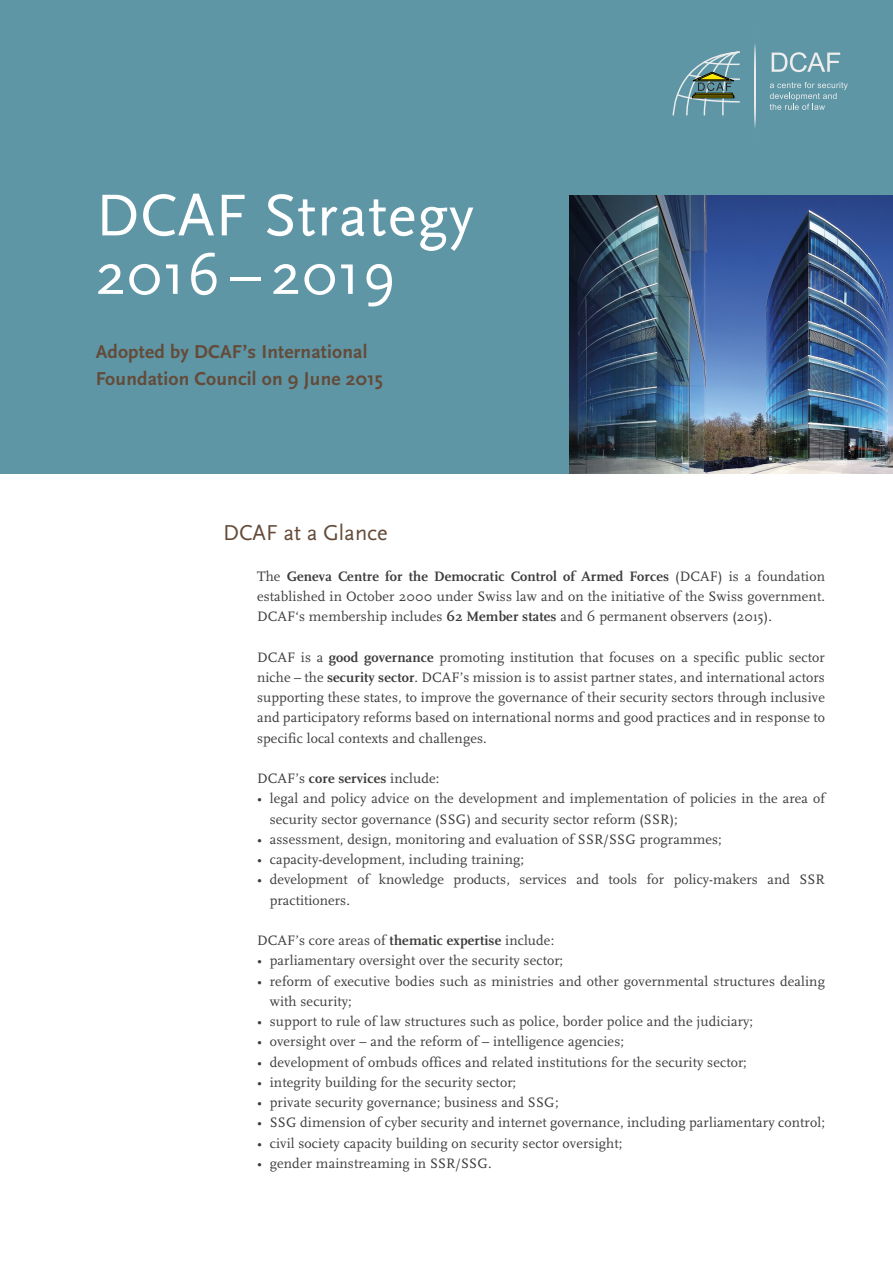
<style>
.page{position:relative;width:893px;height:1263px;background:#fff}
.page>*{position:absolute;margin:0;border:0;box-sizing:border-box;transform-origin:0 0}
.t1{font:61.5px/58.5px "Scala Sans OT";letter-spacing:.01em;color:#fff}
.t2{font:22.5px "Scala Sans OT";color:#644b39}
.t3{font:700 19.5px/27px "Scala Sans OT";letter-spacing:.01em;color:#644b39}
.t4{font:14.25px/20.2px "Scala OT";letter-spacing:.01em;color:#3c3c3b}
.s1{font-weight:700}
</style>
<div class="page">
<div style="left:0;top:0;width:893px;height:474px;background:#5e96a6"></div>
<svg style="left:673px;top:51px;width:67px;height:65px"></svg>
<svg style="left:772px;top:52px;width:68px;height:20px"></svg>
<svg style="left:770px;top:82px;width:77px;height:28px"></svg>
<svg style="left:755px;top:44px;width:1px;height:84px"></svg>
<img style="left:570px;top:196px;width:323px;height:278px">
<h1 class="t1" style="left:96px;top:186px;width:380px">DCAF Strategy<br>2016 – 2019</h1>
<h3 class="t3" style="left:96px;top:338px;width:289px">Adopted by DCAF’s International<br>Foundation Council on 9 June 2015</h3>
<h2 class="t2" style="left:223px;top:519px;width:166px">DCAF at a Glance</h2>
<p class="t4" style="left:257px;top:566px;width:569px;text-align:justify">The <span class="s1">Geneva Centre for the Democratic Control of Armed Forces</span> (DCAF) is a foundation established in October 2000 under Swiss law and on the initiative of the Swiss government.<br>DCAF‘s membership includes <span class="s1">62 Member states</span> and 6 permanent observers (2015).</p>
<p class="t4" style="left:257px;top:647px;width:569px;text-align:justify">DCAF is a <span class="s1">good governance</span> promoting institution that focuses on a specific public sector niche – the <span class="s1">security sector</span>. DCAF’s mission is to assist partner states, and international actors supporting these states, to improve the governance of their security sectors through inclusive and participatory reforms based on international norms and good practices and in response to specific local contexts and challenges.</p>
<p class="t4" style="left:257px;top:768px;width:184px">DCAF’s <span class="s1">core services</span> include:</p>
<p class="t4" style="left:270px;top:788px;width:557px;text-indent:-13px">• legal and policy advice on the development and implementation of policies in the area of security sector governance (SSG) and security sector reform (SSR);</p>
<p class="t4" style="left:257px;top:829px;width:466px">• assessment, design, monitoring and evaluation of SSR/SSG programmes;</p>
<p class="t4" style="left:257px;top:849px;width:268px">• capacity-development, including training;</p>
<p class="t4" style="left:270px;top:869px;width:557px;text-indent:-13px">• development of knowledge products, services and tools for policy-makers and SSR practitioners.</p>
<p class="t4" style="left:257px;top:930px;width:299px">DCAF’s core areas of <span class="s1">thematic expertise</span> include:</p>
<p class="t4" style="left:257px;top:950px;width:308px">• parliamentary oversight over the security sector;</p>
<p class="t4" style="left:270px;top:971px;width:557px;text-indent:-13px">• reform of executive bodies such as ministries and other governmental structures dealing with security;</p>
<p class="t4" style="left:257px;top:1011px;width:497px">• support to rule of law structures such as police, border police and the judiciary;</p>
<p class="t4" style="left:257px;top:1031px;width:368px">• oversight over – and the reform of – intelligence agencies;</p>
<p class="t4" style="left:257px;top:1052px;width:491px">• development of ombuds offices and related institutions for the security sector;</p>
<p class="t4" style="left:257px;top:1072px;width:260px">• integrity building for the security sector;</p>
<p class="t4" style="left:257px;top:1092px;width:303px">• private security governance; business and SSG;</p>
<p class="t4" style="left:257px;top:1112px;width:569px">• SSG dimension of cyber security and internet governance, including parliamentary control;</p>
<p class="t4" style="left:257px;top:1133px;width:367px">• civil society capacity building on security sector oversight;</p>
<p class="t4" style="left:257px;top:1153px;width:236px">• gender mainstreaming in SSR/SSG.</p>
</div>
